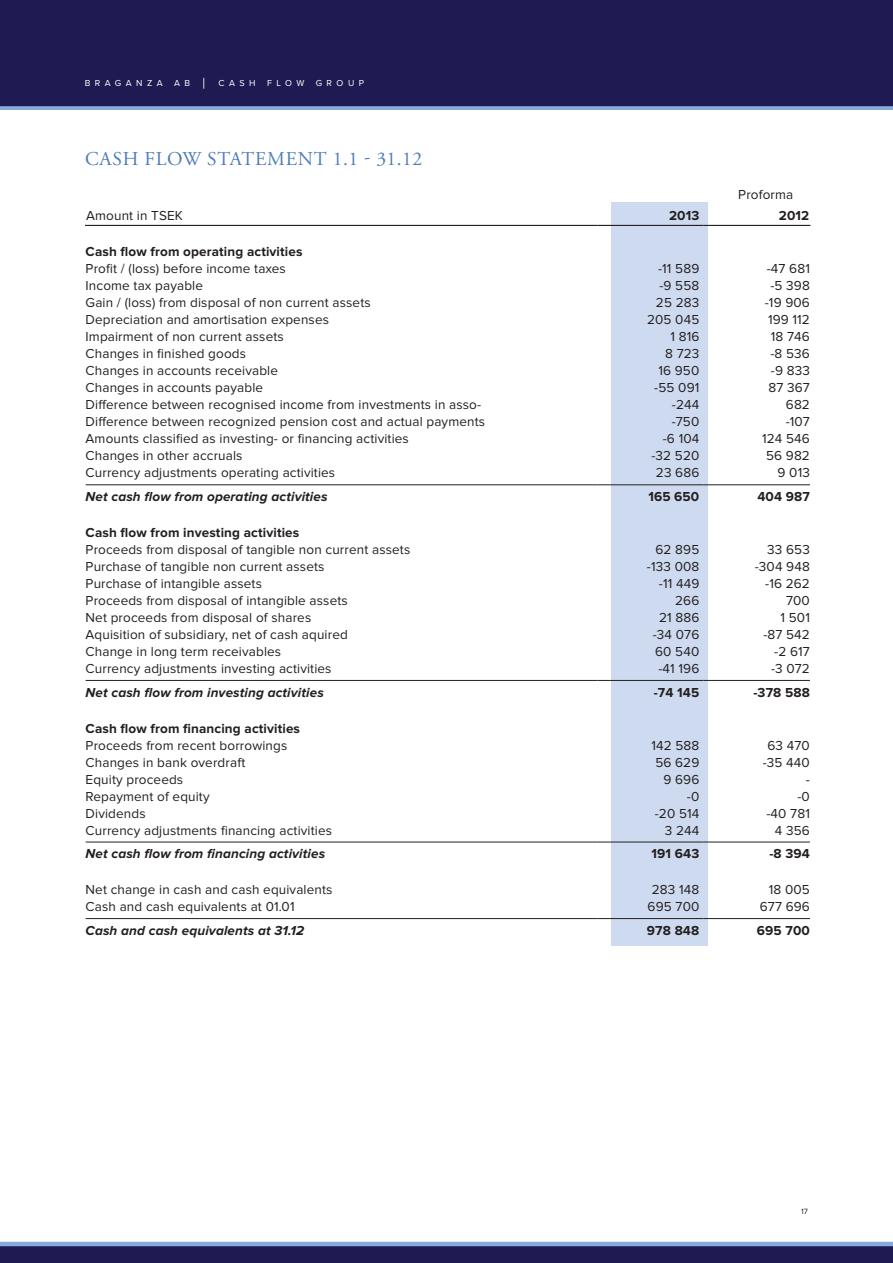
<style>
.page{position:relative;width:893px;height:1263px;background:#fff}
.page>*{position:absolute;margin:0;border:0;box-sizing:border-box;transform-origin:0 0}
.t1{font:19.5px "Adobe Garamond Pro";letter-spacing:.04em;color:#4d7cb6}
.t2{font:13.5px "Proxima Nova";letter-spacing:.01em;color:#241f1f}
.t3{font:700 13.5px "Proxima Nova";letter-spacing:.01em;color:#241f1f}
.t4{font:italic 700 13.5px "Proxima Nova";letter-spacing:.01em;color:#241f1f}
.t5{font:9px "Proxima Nova";color:#fff}
.t6{font:9px "Arial";color:#fff}
.t7{font:7.8px "Proxima Nova";color:#241f1f}
</style>
<div class="page">
<div style="left:0;top:0;width:893px;height:111px;background:#201a52"></div>
<div style="left:0;top:1242px;width:893px;height:21px;background:#201a52"></div>
<hr style="left:0;top:1242px;width:893px;height:4px;background:#86abdb">
<div style="left:0;top:106px;width:893px;height:5px;background:#86abdb"></div>
<div style="left:611px;top:202px;width:97px;height:743px;background:#cddaef"></div>
<hr style="left:85px;top:225px;width:406px;height:1px;background:#241f1f">
<hr style="left:491px;top:225px;width:106px;height:1px;background:#241f1f">
<hr style="left:597px;top:225px;width:107px;height:1px;background:#241f1f">
<hr style="left:704px;top:225px;width:106px;height:1px;background:#241f1f">
<hr style="left:86px;top:485px;width:405px;height:1px;background:#241f1f">
<hr style="left:491px;top:485px;width:106px;height:1px;background:#241f1f">
<hr style="left:597px;top:485px;width:107px;height:1px;background:#241f1f">
<hr style="left:704px;top:485px;width:106px;height:1px;background:#241f1f">
<hr style="left:86px;top:680px;width:405px;height:1px;background:#241f1f">
<hr style="left:491px;top:680px;width:106px;height:1px;background:#241f1f">
<hr style="left:597px;top:680px;width:107px;height:1px;background:#241f1f">
<hr style="left:704px;top:680px;width:106px;height:1px;background:#241f1f">
<hr style="left:86px;top:842px;width:405px;height:1px;background:#241f1f">
<hr style="left:491px;top:842px;width:106px;height:1px;background:#241f1f">
<hr style="left:597px;top:842px;width:107px;height:1px;background:#241f1f">
<hr style="left:704px;top:842px;width:106px;height:1px;background:#241f1f">
<hr style="left:86px;top:918px;width:405px;height:1px;background:#241f1f">
<hr style="left:491px;top:918px;width:106px;height:1px;background:#241f1f">
<hr style="left:597px;top:918px;width:107px;height:1px;background:#241f1f">
<hr style="left:704px;top:918px;width:106px;height:1px;background:#241f1f">
<p class="t5" style="left:85px;top:78px;width:21px">B raganza</p>
<p class="t5" style="left:174px;top:78px;width:9px">ab</p>
<p class="t6" style="left:202px;top:77px;width:7px">│</p>
<p class="t5" style="left:219px;top:78px;width:21px">C ash</p>
<p class="t5" style="left:267px;top:78px;width:9px">flo</p>
<p class="t5" style="left:296px;top:78px;width:9px">w</p>
<p class="t5" style="left:316px;top:78px;width:11px">group</p>
<h1 class="t1" style="left:85px;top:147px;width:338px">CAS H FLOW STATEMENT 1.1 - 31.12</h1>
<p class="t2" style="left:738px;top:187px;width:57px">Proforma</p>
<p class="t2" style="left:86px;top:208px;width:98px">Amount in TSEK</p>
<p class="t3" style="left:669px;top:208px;width:32px">2013</p>
<p class="t3" style="left:779px;top:208px;width:32px">2012</p>
<p class="t3" style="left:86px;top:244px;width:218px">Cash flow from operating activities</p>
<p class="t2" style="left:86px;top:261px;width:202px">Profit / (loss) before income taxes</p>
<p class="t2" style="left:658px;top:261px;width:43px">-11 589</p>
<p class="t2" style="left:767px;top:261px;width:45px">-47 681</p>
<p class="t2" style="left:86px;top:278px;width:119px">Income tax payable</p>
<p class="t2" style="left:659px;top:278px;width:41px">-9 558</p>
<p class="t2" style="left:770px;top:278px;width:41px">-5 398</p>
<p class="t2" style="left:86px;top:295px;width:287px">Gain / (loss) from disposal of non current assets</p>
<p class="t2" style="left:656px;top:295px;width:45px">25 283</p>
<p class="t2" style="left:765px;top:295px;width:47px">-19 906</p>
<p class="t2" style="left:86px;top:312px;width:245px">Depreciation and amortisation expenses</p>
<p class="t2" style="left:647px;top:312px;width:54px">205 045</p>
<p class="t2" style="left:768px;top:312px;width:43px">199 112</p>
<p class="t2" style="left:86px;top:329px;width:200px">Impairment of non current assets</p>
<p class="t2" style="left:670px;top:329px;width:30px">1 816</p>
<p class="t2" style="left:771px;top:329px;width:41px">18 746</p>
<p class="t2" style="left:86px;top:346px;width:162px">Changes in finished goods</p>
<p class="t2" style="left:665px;top:346px;width:36px">8 723</p>
<p class="t2" style="left:770px;top:346px;width:41px">-8 536</p>
<p class="t2" style="left:86px;top:363px;width:194px">Changes in accounts receivable</p>
<p class="t2" style="left:658px;top:363px;width:42px">16 950</p>
<p class="t2" style="left:771px;top:363px;width:41px">-9 833</p>
<p class="t2" style="left:86px;top:380px;width:179px">Changes in accounts payable</p>
<p class="t2" style="left:654px;top:380px;width:47px">-55 091</p>
<p class="t2" style="left:768px;top:380px;width:43px">87 367</p>
<p class="t2" style="left:86px;top:397px;width:397px">Difference between recognised income from investments in asso-</p>
<p class="t2" style="left:672px;top:397px;width:29px">-244</p>
<p class="t2" style="left:786px;top:397px;width:26px">682</p>
<p class="t2" style="left:86px;top:414px;width:401px">Difference between recognized pension cost and actual payments</p>
<p class="t2" style="left:672px;top:414px;width:29px">-750</p>
<p class="t2" style="left:786px;top:414px;width:26px">-107</p>
<p class="t2" style="left:86px;top:431px;width:325px">Amounts classified as investing- or financing activities</p>
<p class="t2" style="left:663px;top:431px;width:38px">-6 104</p>
<p class="t2" style="left:762px;top:431px;width:49px">124 546</p>
<p class="t2" style="left:86px;top:448px;width:158px">Changes in other accruals</p>
<p class="t2" style="left:651px;top:448px;width:49px">-32 520</p>
<p class="t2" style="left:766px;top:448px;width:45px">56 982</p>
<p class="t2" style="left:86px;top:465px;width:251px">Currency adjustments operating activities</p>
<p class="t2" style="left:656px;top:465px;width:45px">23 686</p>
<p class="t2" style="left:777px;top:465px;width:34px">9 013</p>
<p class="t4" style="left:86px;top:489px;width:243px">Net cash flow from operating activities</p>
<p class="t3" style="left:648px;top:489px;width:53px">165 650</p>
<p class="t3" style="left:757px;top:489px;width:54px">404 987</p>
<p class="t3" style="left:86px;top:525px;width:215px">Cash flow from investing activities</p>
<p class="t2" style="left:86px;top:542px;width:326px">Proceeds from disposal of tangible non current assets</p>
<p class="t2" style="left:655px;top:542px;width:45px">62 895</p>
<p class="t2" style="left:767px;top:542px;width:44px">33 653</p>
<p class="t2" style="left:86px;top:559px;width:240px">Purchase of tangible non current assets</p>
<p class="t2" style="left:647px;top:559px;width:54px">-133 008</p>
<p class="t2" style="left:755px;top:559px;width:57px">-304 948</p>
<p class="t2" style="left:86px;top:576px;width:178px">Purchase of intangible assets</p>
<p class="t2" style="left:659px;top:576px;width:42px">-11 449</p>
<p class="t2" style="left:765px;top:576px;width:46px">-16 262</p>
<p class="t2" style="left:86px;top:593px;width:264px">Proceeds from disposal of intangible assets</p>
<p class="t2" style="left:675px;top:593px;width:26px">266</p>
<p class="t2" style="left:786px;top:593px;width:25px">700</p>
<p class="t2" style="left:86px;top:610px;width:227px">Net proceeds from disposal of shares</p>
<p class="t2" style="left:659px;top:610px;width:42px">21 886</p>
<p class="t2" style="left:780px;top:610px;width:31px">1 501</p>
<p class="t2" style="left:86px;top:627px;width:264px">Aquisition of subsidiary, net of cash aquired</p>
<p class="t2" style="left:653px;top:627px;width:48px">-34 076</p>
<p class="t2" style="left:763px;top:627px;width:48px">-87 542</p>
<p class="t2" style="left:86px;top:644px;width:197px">Change in long term receivables</p>
<p class="t2" style="left:655px;top:644px;width:46px">60 540</p>
<p class="t2" style="left:774px;top:644px;width:37px">-2 617</p>
<p class="t2" style="left:86px;top:661px;width:247px">Currency adjustments investing activities</p>
<p class="t2" style="left:658px;top:661px;width:42px">-41 196</p>
<p class="t2" style="left:771px;top:661px;width:40px">-3 072</p>
<p class="t4" style="left:86px;top:684px;width:240px">Net cash flow from investing activities</p>
<p class="t3" style="left:654px;top:684px;width:47px">-74 145</p>
<p class="t3" style="left:753px;top:684px;width:58px">-378 588</p>
<p class="t3" style="left:86px;top:720px;width:216px">Cash flow from financing activities</p>
<p class="t2" style="left:86px;top:737px;width:203px">Proceeds from recent borrowings</p>
<p class="t2" style="left:651px;top:737px;width:49px">142 588</p>
<p class="t2" style="left:767px;top:737px;width:44px">63 470</p>
<p class="t2" style="left:86px;top:754px;width:161px">Changes in bank overdraft</p>
<p class="t2" style="left:655px;top:754px;width:45px">56 629</p>
<p class="t2" style="left:763px;top:754px;width:49px">-35 440</p>
<p class="t2" style="left:86px;top:771px;width:99px">Equity proceeds</p>
<p class="t2" style="left:663px;top:771px;width:37px">9 696</p>
<p class="t2" style="left:806px;top:771px;width:6px">-</p>
<p class="t2" style="left:86px;top:788px;width:126px">Repayment of equity</p>
<p class="t2" style="left:687px;top:788px;width:14px">-0</p>
<p class="t2" style="left:797px;top:788px;width:14px">-0</p>
<p class="t2" style="left:86px;top:805px;width:62px">Dividends</p>
<p class="t2" style="left:655px;top:805px;width:46px">-20 514</p>
<p class="t2" style="left:766px;top:805px;width:45px">-40 781</p>
<p class="t2" style="left:86px;top:822px;width:248px">Currency adjustments financing activities</p>
<p class="t2" style="left:665px;top:822px;width:36px">3 244</p>
<p class="t2" style="left:775px;top:822px;width:37px">4 356</p>
<p class="t4" style="left:86px;top:846px;width:241px">Net cash flow from financing activities</p>
<p class="t3" style="left:652px;top:846px;width:49px">191 643</p>
<p class="t3" style="left:769px;top:846px;width:42px">-8 394</p>
<p class="t2" style="left:86px;top:882px;width:248px">Net change in cash and cash equivalents</p>
<p class="t2" style="left:652px;top:882px;width:49px">283 148</p>
<p class="t2" style="left:769px;top:882px;width:43px">18 005</p>
<p class="t2" style="left:86px;top:899px;width:210px">Cash and cash equivalents at 01.01</p>
<p class="t2" style="left:648px;top:899px;width:53px">695 700</p>
<p class="t2" style="left:760px;top:899px;width:52px">677 696</p>
<p class="t4" style="left:86px;top:922px;width:220px">Cash and cash equivalents at 31.12</p>
<p class="t3" style="left:647px;top:922px;width:54px">978 848</p>
<p class="t3" style="left:757px;top:922px;width:54px">695 700</p>
<p class="t7" style="left:801px;top:1207px;width:8px">17</p>
</div>
